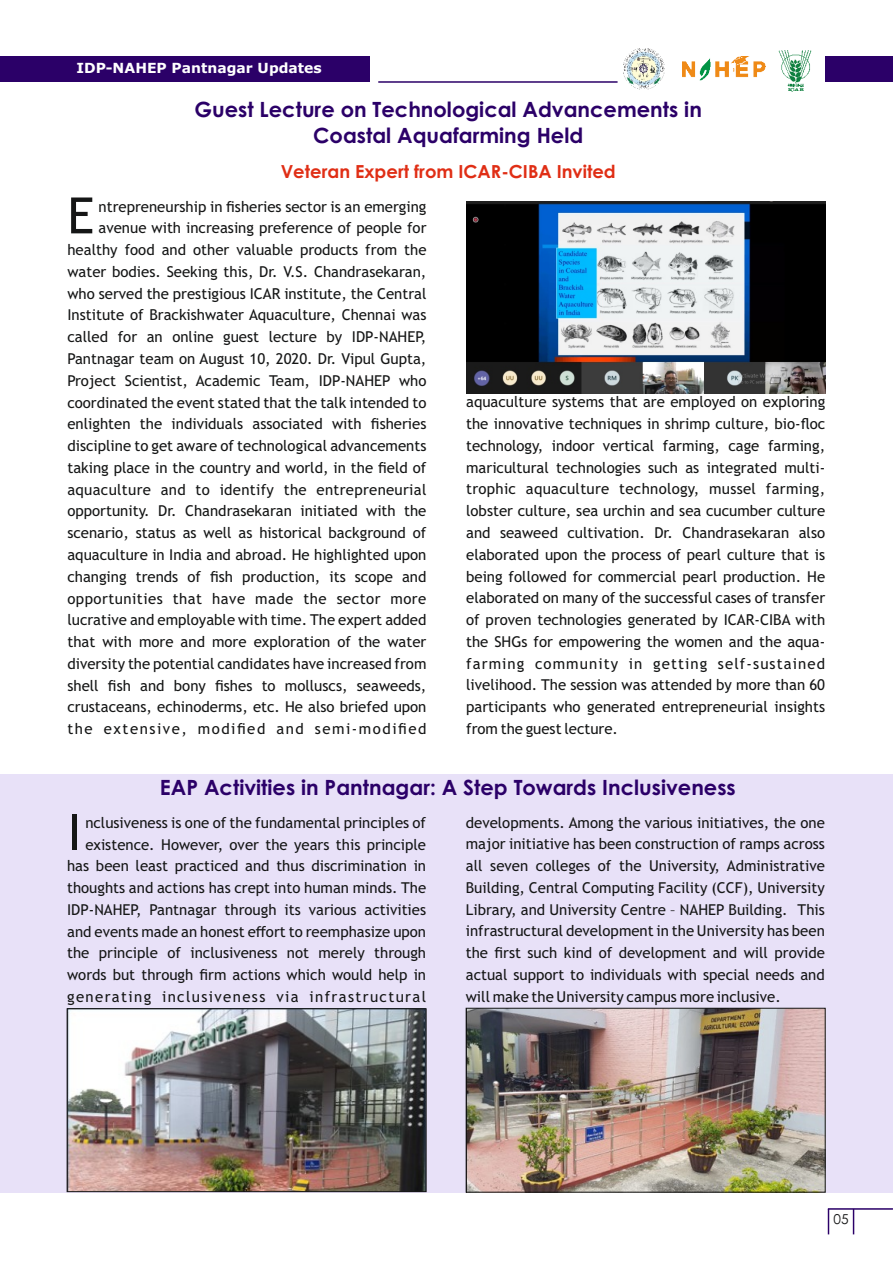
<style>
.page{position:relative;width:893px;height:1263px;background:#fff}
.page>*{position:absolute;margin:0;border:0;box-sizing:border-box;transform-origin:0 0}
.t1{font:50.1px "Trebuchet MS";color:#151616}
.t2{font:700 21px/25.5px "Century Gothic";color:#2b0068;text-align:center}
.t3{font:700 18px "Century Gothic";color:#e02e15}
.t4{font:15px/21.8px "Trebuchet MS";color:#151616;text-align:justify}
.t5{font:700 13.95px "Verdana";color:#fff}
.t6{font:13.65px "Century Gothic";color:#151616}
</style>
<div class="page">
<div style="left:1px;top:774px;width:892px;height:419px;background:#e8e1f8"></div>
<div style="left:825px;top:56px;width:68px;height:26px;background:#2b0068"></div>
<hr style="left:378px;top:82px;width:240px;height:1px;background:#2b0068">
<div style="left:0;top:56px;width:370px;height:26px;background:#2b0068"></div>
<img style="left:624px;top:49px;width:40px;height:40px">
<img style="left:683px;top:57px;width:82px;height:23px">
<img style="left:778px;top:50px;width:34px;height:42px">
<img style="left:466px;top:201px;width:359px;height:193px">
<hr style="left:828px;top:1208px;width:65px;height:2px;background:#2b0068">
<svg style="left:828px;top:1210px;width:1px;height:24px"></svg>
<svg style="left:853px;top:1210px;width:1px;height:24px"></svg>
<img style="left:69px;top:1010px;width:356px;height:180px">
<img style="left:468px;top:1010px;width:356px;height:180px">
<div style="left:466px;top:1008px;width:360px;height:184px;border:1px solid #151616"></div>
<div style="left:67px;top:1008px;width:360px;height:184px;border:1px solid #151616"></div>
<p class="t5" style="left:76px;top:62px;width:247px">IDP-NAHEP Pantnagar Updates</p>
<h2 class="t2" style="left:195px;top:99px;width:509px">Guest Lecture on Technological Advancements in<br>Coastal Aquafarming Held</h2>
<p class="t3" style="left:281px;top:165px;width:337px">Veteran Expert from ICAR-CIBA Invited</p>
<p class="t4" style="left:99px;top:197px;width:329px">ntrepreneurship in fisheries sector is an emerging</p>
<h1 class="t1" style="left:67px;top:196px;width:28px">E</h1>
<p class="t4" style="left:67px;top:218px;width:361px;text-indent:31px">avenue with increasing preference of people for healthy food and other valuable products from the water bodies. Seeking this, Dr. V.S. Chandrasekaran, who served the prestigious ICAR institute, the Central Institute of Brackishwater Aquaculture, Chennai was called for an online guest lecture by IDP-NAHEP, Pantnagar team on August 10, 2020. Dr. Vipul Gupta, Project Scientist, Academic Team, IDP-NAHEP who coordinated the event stated that the talk intended to enlighten the individuals associated with fisheries discipline to get aware of technological advancements taking place in the country and world, in the field of aquaculture and to identify the entrepreneurial opportunity. Dr. Chandrasekaran initiated with the scenario, status as well as historical background of aquaculture in India and abroad. He highlighted upon changing trends of fish production, its scope and opportunities that have made the sector more lucrative and employable with time. The expert added that with more and more exploration of the water diversity the potential candidates have increased from shell fish and bony fishes to molluscs, seaweeds, crustaceans, echinoderms, etc. He also briefed upon the extensive, modified and semi-modified</p>
<p class="t4" style="left:466px;top:392px;width:361px">aquaculture systems that are employed on exploring the innovative techniques in shrimp culture, bio-floc technology, indoor vertical farming, cage farming, maricultural technologies such as integrated multi&shy;trophic aquaculture technology, mussel farming, lobster culture, sea urchin and sea cucumber culture and seaweed cultivation. Dr. Chandrasekaran also elaborated upon the process of pearl culture that is being followed for commercial pearl production. He elaborated on many of the successful cases of transfer of proven technologies generated by ICAR-CIBA with the SHGs for empowering the women and the aqua&shy;farming community in getting self-sustained livelihood. The session was attended by more than 60 participants who generated entrepreneurial insights from the guest lecture.</p>
<h2 class="t2" style="left:160px;top:776px;width:577px">EAP Activities in Pantnagar: A Step Towards Inclusiveness</h2>
<p class="t4" style="left:85px;top:813px;width:342px">nclusiveness is one of the fundamental principles of</p>
<h1 class="t1" style="left:67px;top:813px;width:15px">I</h1>
<p class="t4" style="left:466px;top:813px;width:361px">developments. Among the various initiatives, the one major initiative has been construction of ramps across all seven colleges of the University, Administrative Building, Central Computing Facility (CCF), University Library, and University Centre – NAHEP Building. This infrastructural development in the University has been the first such kind of development and will provide actual support to individuals with special needs and will make the University campus more inclusive.</p>
<p class="t4" style="left:67px;top:835px;width:361px;text-indent:18px">existence. However, over the years this principle has been least practiced and thus discrimination in thoughts and actions has crept into human minds. The IDP-NAHEP, Pantnagar through its various activities and events made an honest effort to reemphasize upon the principle of inclusiveness not merely through words but through firm actions which would help in generating inclusiveness via infrastructural</p>
<p class="t6" style="left:833px;top:1214px;width:17px">05</p>
</div>
